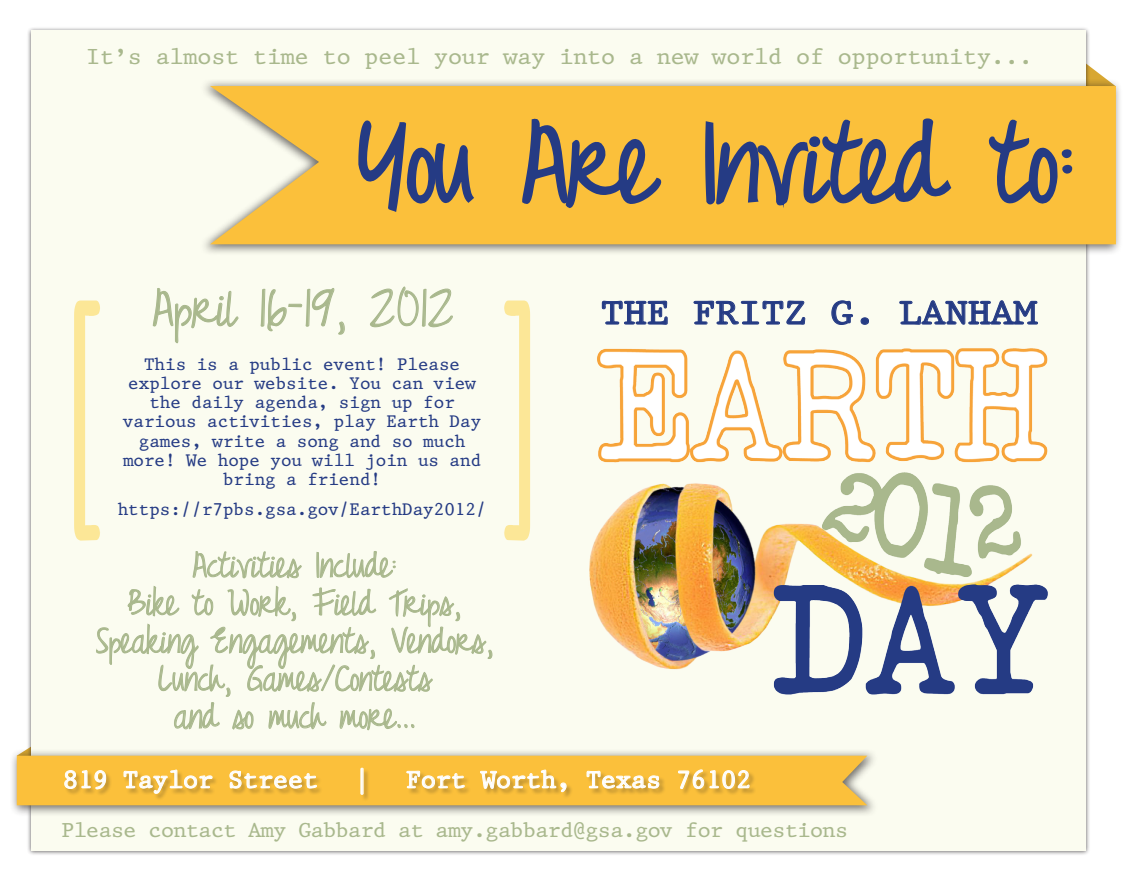
<style>
.page{position:relative;width:1134px;height:882px;background:#fff}
.page>*{position:absolute;margin:0;border:0;box-sizing:border-box;transform-origin:0 0}
.t1{font:99.92px "Just Realize";color:#253b84}
.t2{font:45.85px "Just Realize";color:#a9b88d}
.t3{font:34.3px "King";color:#253b84;scale:1.11 1}
.t4{font:31.5px/37.8px "Just Realize";color:#a9b88d;text-align:center}
.t5{font:24.85px "King";color:#fff}
.t6{font:22.57px "King";letter-spacing:-.005em;color:#a9b88d}
.t7{font:21px "King";letter-spacing:-.025em;color:#a9b88d}
.t8{font:17.5px/19.2px "King";color:#253b84;text-align:center}
</style>
<div class="page">
<div style="left:31px;top:31px;width:1055px;height:820px;background:#fbfcf0"></div>
<div style="left:199px;top:79px;width:924px;height:177px;background:#231f20;opacity:.65"></div>
<div style="left:493px;top:86px;width:623px;height:158px;background:#fbc03b"></div>
<svg style="left:520px;top:116px;width:144px;height:91px;background:#c39d4d"></svg>
<svg style="left:704px;top:116px;width:249px;height:105px;background:#c7a04c"></svg>
<svg style="left:986px;top:40px;width:130px;height:166px"></svg>
<div style="left:10px;top:749px;width:869px;height:68px;background:#231f20;opacity:.65"></div>
<div style="left:17px;top:756px;width:850px;height:49px;background:#fbc03b"></div>
<img style="left:589px;top:348px;width:459px;height:347px">
<svg style="left:602px;top:300px;width:66px;height:25px"></svg>
<svg style="left:693px;top:300px;width:113px;height:25px"></svg>
<svg style="left:831px;top:300px;width:22px;height:25px"></svg>
<svg style="left:860px;top:317px;width:9px;height:8px"></svg>
<svg style="left:899px;top:300px;width:139px;height:25px"></svg>
<svg style="left:504px;top:301px;width:26px;height:240px"></svg>
<div style="left:65px;top:768px;width:692px;height:34px;background:#231f20;opacity:.3"></div>
<svg style="left:64px;top:770px;width:42px;height:20px"></svg>
<svg style="left:123px;top:769px;width:90px;height:25px;background:#efc25e"></svg>
<svg style="left:229px;top:770px;width:88px;height:34px;background:#f2c255"></svg>
<svg style="left:360px;top:767px;width:4px;height:28px"></svg>
<svg style="left:406px;top:771px;width:59px;height:35px;background:#f0c055"></svg>
<svg style="left:480px;top:763px;width:87px;height:33px;background:#f2c256"></svg>
<svg style="left:586px;top:770px;width:74px;height:19px"></svg>
<svg style="left:678px;top:769px;width:72px;height:21px;background:#eec466"></svg>
<svg style="left:74px;top:28px;width:419px;height:703px"></svg>
<p class="t6" style="left:86px;top:42px;width:948px">It’s almost time to peel your way into a new world of opportunity...</p>
<p class="t1" style="left:355px;top:109px;width:723px">You Are Invited to:</p>
<p class="t2" style="left:152px;top:283px;width:303px">April 16-19, 2012</p>
<p class="t8" style="left:123px;top:354px;width:360px">This is a public event! Please explore our website. You can view the daily agenda, sign up for various activities, play Earth Day games, write a song and so much more! We hope you will join us and bring a friend!</p>
<p class="t8" style="left:118px;top:500px;width:370px">https://r7pbs.gsa.gov/EarthDay2012/</p>
<p class="t4" style="left:193px;top:547px;width:206px">Activities Include:</p>
<p class="t4" style="left:96px;top:585px;width:399px">Bike to Work, Field Trips,<br>Speaking Engagements, Vendors,<br>Lunch, Games/Contests</p>
<p class="t4" style="left:174px;top:699px;width:243px">and so much more...</p>
<p class="t3" style="left:601px;top:291px;width:394px">THE FRITZ G. LANHAM</p>
<p class="t5" style="left:63px;top:764px;width:257px">819 Taylor Street</p>
<p class="t5" style="left:355px;top:764px;width:17px">|</p>
<p class="t5" style="left:406px;top:764px;width:347px">Fort Worth, Texas 76102</p>
<p class="t7" style="left:61px;top:817px;width:788px">Please contact Amy Gabbard at amy.gabbard@gsa.gov for questions</p>
</div>
